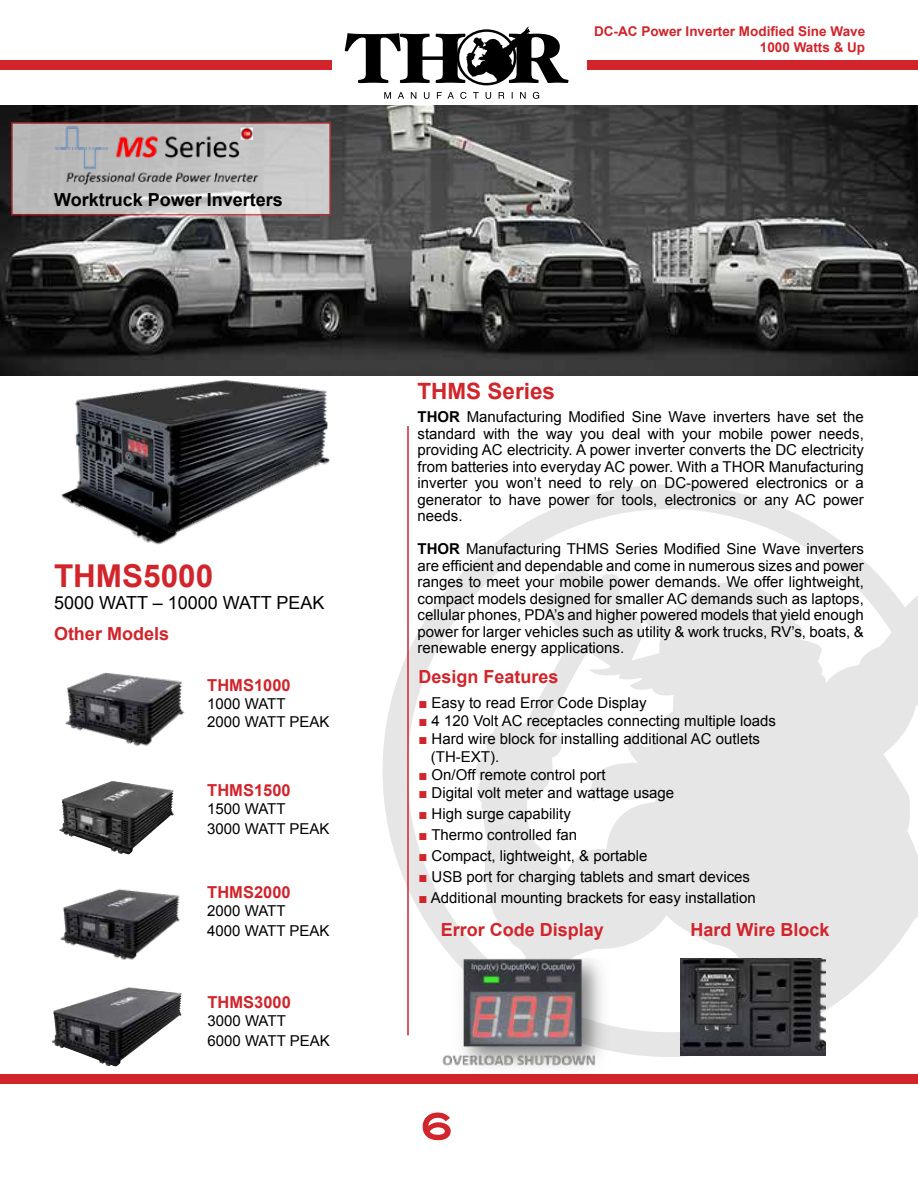
<style>
.page{position:relative;width:918px;height:1188px;background:#fff}
.page>*{position:absolute;margin:0;border:0;box-sizing:border-box;transform-origin:0 0}
.t1{font:35.1px "Blair Md ITCTT Medium";color:#d1242b}
.t2{font:700 31.5px "Arial";color:#d1242b}
.t3{font:700 22.5px "Arial";color:#d1242b}
.t4{font:700 18px "Arial";color:#d1242b}
.t5{font:700 18px "Arial";color:#000}
.t6{font:18px "Arial";color:#000}
.t7{font:700 16.5px "Arial";color:#d1242b}
.t8{font:15px/16.5px "Arial";color:#000}
.t9{font:700 13.5px/16.2px "Arial";color:#d1242b;text-align:right}
.s1{font-weight:700}
.s2{color:#d1242b}
</style>
<div class="page">
<svg style="left:383px;top:375px;width:535px;height:682px"></svg>
<img style="left:0;top:105px;width:918px;height:270px">
<img style="left:31px;top:339px;width:351px;height:206px">
<svg style="left:11px;top:122px;width:320px;height:93px;background:#c3bdbd"></svg>
<img style="left:48px;top:118px;width:217px;height:76px">
<svg style="left:345px;top:27px;width:223px;height:58px"></svg>
<svg style="left:384px;top:92px;width:7px;height:7px"></svg>
<svg style="left:398px;top:92px;width:6px;height:7px"></svg>
<svg style="left:411px;top:92px;width:5px;height:7px"></svg>
<svg style="left:424px;top:92px;width:5px;height:7px"></svg>
<svg style="left:437px;top:92px;width:5px;height:7px"></svg>
<svg style="left:448px;top:92px;width:6px;height:7px"></svg>
<svg style="left:460px;top:92px;width:6px;height:7px"></svg>
<svg style="left:473px;top:92px;width:6px;height:7px"></svg>
<svg style="left:486px;top:92px;width:5px;height:7px"></svg>
<svg style="left:499px;top:92px;width:5px;height:7px"></svg>
<svg style="left:520px;top:92px;width:6px;height:7px"></svg>
<svg style="left:533px;top:92px;width:6px;height:7px"></svg>
<div style="left:0;top:61px;width:331px;height:9px;background:#d1242b"></div>
<div style="left:588px;top:61px;width:330px;height:9px;background:#d1242b"></div>
<div style="left:0;top:1074px;width:918px;height:10px;background:#d1242b"></div>
<img style="left:65px;top:672px;width:120px;height:74px">
<img style="left:59px;top:781px;width:115px;height:74px">
<img style="left:60px;top:889px;width:120px;height:71px">
<img style="left:52px;top:987px;width:130px;height:79px">
<hr style="left:407px;top:426px;width:2px;height:609px;background:#d1242b">
<svg style="left:422px;top:1112px;width:29px;height:29px"></svg>
<img style="left:430px;top:958px;width:179px;height:109px">
<img style="left:680px;top:958px;width:145px;height:98px">
<p class="t5" style="left:54px;top:187px;width:230px">Worktruck Power Inverters</p>
<h2 class="t2" style="left:54px;top:555px;width:161px">THMS5000</h2>
<p class="t6" style="left:54px;top:591px;width:272px">5000 WATT – 10000 WATT PEAK</p>
<p class="t4" style="left:54px;top:622px;width:117px">Other Models</p>
<p class="t7" style="left:207px;top:674px;width:85px">THMS1000</p>
<p class="t8" style="left:207px;top:695px;width:124px;line-height:18px">1000 WATT<br>2000 WATT PEAK</p>
<p class="t7" style="left:207px;top:779px;width:85px">THMS1500</p>
<p class="t8" style="left:207px;top:799px;width:124px;line-height:19.8px">1500 WATT<br>3000 WATT PEAK</p>
<p class="t7" style="left:207px;top:882px;width:85px">THMS2000</p>
<p class="t8" style="left:207px;top:901px;width:124px;line-height:19.8px">2000 WATT<br>4000 WATT PEAK</p>
<p class="t7" style="left:208px;top:991px;width:85px">THMS3000</p>
<p class="t8" style="left:208px;top:1011px;width:124px;line-height:19.8px">3000 WATT<br>6000 WATT PEAK</p>
<p class="t9" style="left:594px;top:24px;width:273px">DC-AC Power Inverter Modified Sine Wave<br>1000 Watts &amp; Up</p>
<h3 class="t3" style="left:418px;top:376px;width:139px">THMS Series</h3>
<p class="t8" style="left:418px;top:409px;width:448px;text-align:justify"><span class="s1">THOR</span> Manufacturing Modified Sine Wave inverters have set the standard with the way you deal with your mobile power needs, providing AC electricity. A power inverter converts the DC electricity from batteries into everyday AC power. With a THOR Manufacturing inverter you won’t need to rely on DC-powered electronics or a generator to have power for tools, electronics or any AC power needs.</p>
<p class="t8" style="left:418px;top:541px;width:448px;text-align:justify"><span class="s1">THOR</span> Manufacturing THMS Series Modified Sine Wave inverters are efficient and dependable and come in numerous sizes and power ranges to meet your mobile power demands. We offer lightweight, compact models designed for smaller AC demands such as laptops, cellular phones, PDA’s and higher powered models that yield enough power for larger vehicles such as utility &amp; work trucks, RV’s, boats, &amp; renewable energy applications.</p>
<p class="t4" style="left:418px;top:665px;width:142px">Design Features</p>
<p class="t8" style="left:418px;top:695px;width:230px"><span class="s2">■</span> Easy to read Error Code Display</p>
<p class="t8" style="left:418px;top:713px;width:359px"><span class="s2">■</span> 4 120 Volt AC receptacles connecting multiple loads</p>
<p class="t8" style="left:431px;top:730px;width:331px;line-height:18px;text-indent:-13px"><span class="s2">■</span> Hard wire block for installing additional AC outlets (TH-EXT).</p>
<p class="t8" style="left:418px;top:767px;width:189px"><span class="s2">■</span> On/Off remote control port</p>
<p class="t8" style="left:418px;top:785px;width:257px"><span class="s2">■</span> Digital volt meter and wattage usage</p>
<p class="t8" style="left:418px;top:806px;width:154px"><span class="s2">■</span> High surge capability</p>
<p class="t8" style="left:418px;top:827px;width:160px"><span class="s2">■</span> Thermo controlled fan</p>
<p class="t8" style="left:418px;top:848px;width:231px"><span class="s2">■</span> Compact, lightweight, &amp; portable</p>
<p class="t8" style="left:418px;top:869px;width:333px"><span class="s2">■</span> USB port for charging tablets and smart devices</p>
<p class="t8" style="left:418px;top:890px;width:339px"><span class="s2">■</span> Additional mounting brackets for easy installation</p>
<p class="t4" style="left:441px;top:918px;width:165px">Error Code Display</p>
<p class="t4" style="left:691px;top:918px;width:140px">Hard Wire Block</p>
<h1 class="t1" style="left:421px;top:1098px;width:34px">6</h1>
</div>
